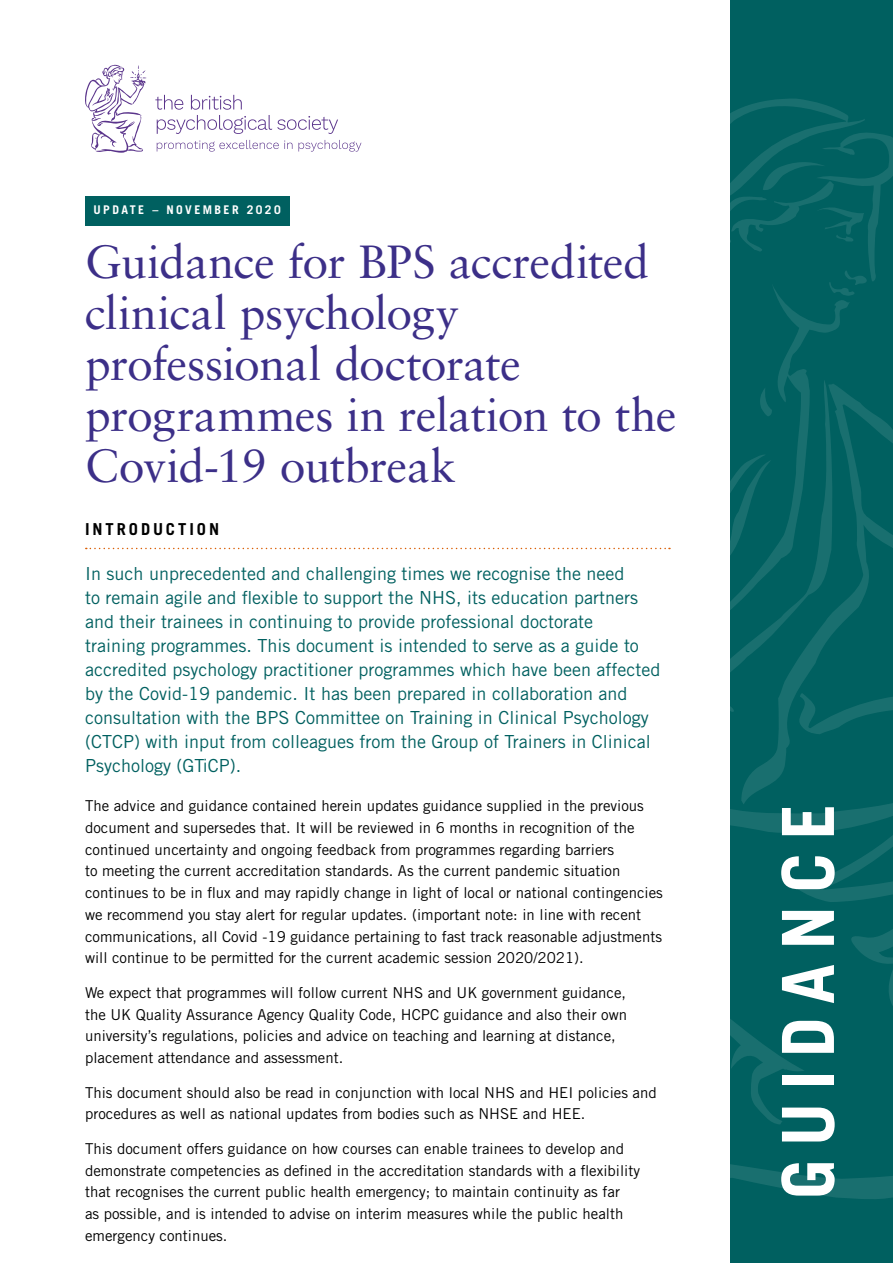
<style>
.page{position:relative;width:893px;height:1263px;background:#006060}
.page>*{position:absolute;margin:0;border:0;box-sizing:border-box;transform-origin:0 0}
.t1{font:700 72px "Trade Gothic LT Std";letter-spacing:.18em;color:#fff}
.t2{font:46.5px/51px "Sabon LT Std";letter-spacing:-.015em;color:#3c2f88}
.t3{font:18px/24px "Trade Gothic LT Std";color:#006060}
.t4{font:700 16.5px "Trade Gothic LT Std";letter-spacing:.175em;color:#000}
.t5{font:15px/21.8px "Trade Gothic LT Std";color:#000}
.t6{font:700 12px "Trade Gothic LT Std";letter-spacing:.2em;color:#fff}
</style>
<div class="page">
<svg style="left:729px;top:741px;width:164px;height:458px"></svg>
<svg style="left:729px;top:787px;width:164px;height:337px"></svg>
<svg style="left:741px;top:740px;width:152px;height:64px"></svg>
<svg style="left:729px;top:396px;width:164px;height:344px"></svg>
<svg style="left:729px;top:99px;width:164px;height:196px"></svg>
<svg style="left:729px;top:174px;width:121px;height:531px"></svg>
<div style="left:0;top:0;width:729px;height:1263px;background:#fff"></div>
<svg style="left:157px;top:140px;width:135px;height:12px"></svg>
<svg style="left:298px;top:140px;width:63px;height:12px"></svg>
<svg style="left:155px;top:95px;width:183px;height:39px"></svg>
<svg style="left:85px;top:65px;width:61px;height:88px"></svg>
<div style="left:85px;top:197px;width:204px;height:29px;background:#006060"></div>
<svg style="left:86px;top:548px;width:584px;height:1px"></svg>
<p class="t6" style="left:94px;top:203px;width:189px">UPDATE – NOVEMBER 2020</p>
<h2 class="t2" style="left:85px;top:235px;width:593px">Guidance for BPS accredited clinical psychology professional doctorate programmes in relation to the<br>Covid-19 outbreak</h2>
<p class="t4" style="left:85px;top:519px;width:136px">INTRODUCTION</p>
<p class="t3" style="left:85px;top:562px;width:577px">In such unprecedented and challenging times we recognise the need<br>to remain agile and flexible to support the NHS, its education partners and their trainees in continuing to provide professional doctorate<br>training programmes. This document is intended to serve as a guide to accredited psychology practitioner programmes which have been affected by the Covid-19 pandemic. It has been prepared in collaboration and consultation with the BPS Committee on Training in Clinical Psychology (CTCP) with input from colleagues from the Group of Trainers in Clinical Psychology (GTiCP).</p>
<p class="t5" style="left:85px;top:795px;width:579px">The advice and guidance contained herein updates guidance supplied in the previous document and supersedes that. It will be reviewed in 6 months in recognition of the continued uncertainty and ongoing feedback from programmes regarding barriers<br>to meeting the current accreditation standards. As the current pandemic situation continues to be in flux and may rapidly change in light of local or national contingencies we recommend you stay alert for regular updates. (important note: in line with recent communications, all Covid -19 guidance pertaining to fast track reasonable adjustments will continue to be permitted for the current academic session 2020/2021).</p>
<p class="t5" style="left:85px;top:981px;width:544px">We expect that programmes will follow current NHS and UK government guidance, the UK Quality Assurance Agency Quality Code, HCPC guidance and also their own university’s regulations, policies and advice on teaching and learning at distance, placement attendance and assessment.</p>
<p class="t5" style="left:85px;top:1081px;width:573px">This document should also be read in conjunction with local NHS and HEI policies and procedures as well as national updates from bodies such as NHSE and HEE.</p>
<p class="t5" style="left:85px;top:1137px;width:556px">This document offers guidance on how courses can enable trainees to develop and demonstrate competencies as defined in the accreditation standards with a flexibility that recognises the current public health emergency; to maintain continuity as far<br>as possible, and is intended to advise on interim measures while the public health emergency continues.</p>
<h1 class="t1" style="left:764px;top:1199px;width:397px;rotate:-90deg">GUIDANCE</h1>
</div>
